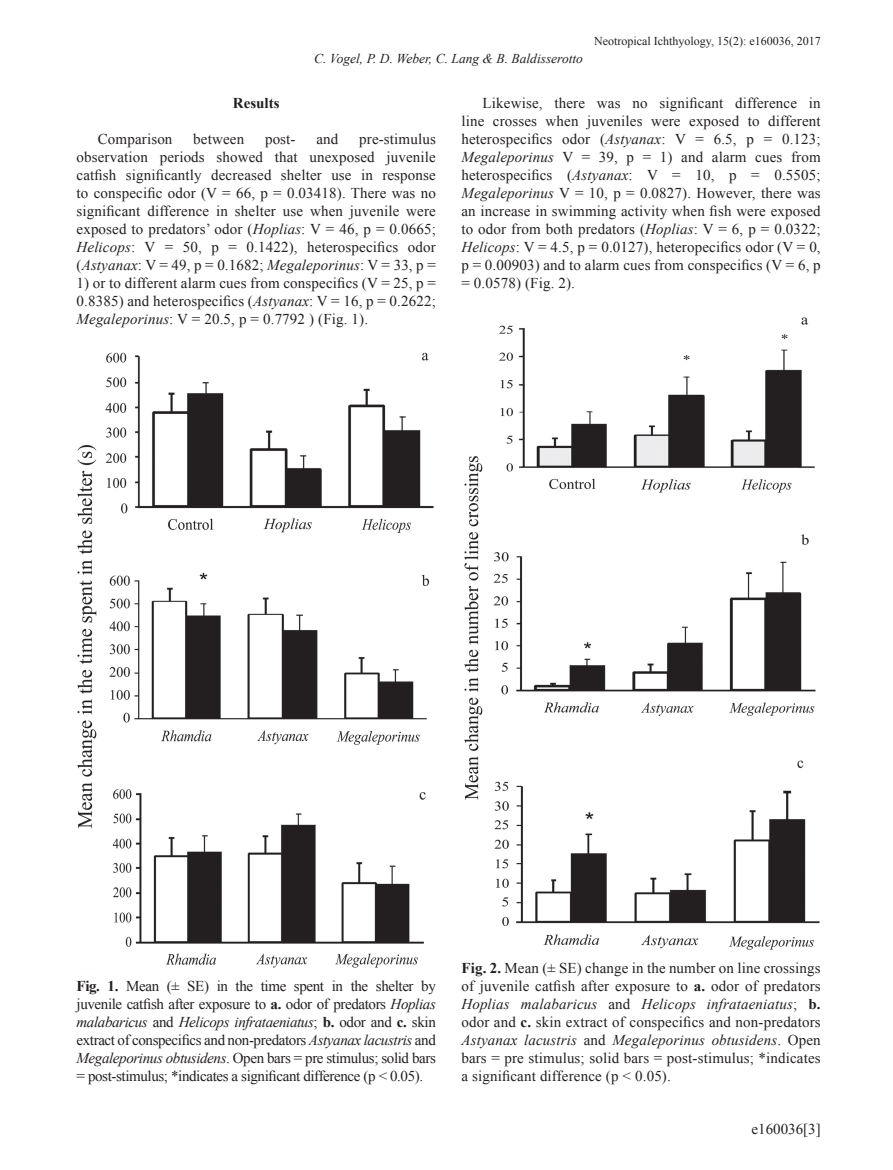
<style>
.page{position:relative;width:893px;height:1170px;background:#fff}
.page>*{position:absolute;margin:0;border:0;box-sizing:border-box;transform-origin:0 0}
.t1{font:15px/18px "Times New Roman";letter-spacing:.01em;color:#231f20;text-align:justify}
.t2{font:700 15px "Times New Roman";color:#231f20}
.t3{font:italic 13.5px "Times New Roman";color:#231f20}
.t4{font:12px "Times New Roman";color:#231f20}
.s1{font-style:italic}
.s2{font-weight:700}
</style>
<div class="page">
<img style="left:77px;top:352px;width:357px;height:616px">
<img style="left:464px;top:317px;width:356px;height:633px">
<p class="t3" style="left:314px;top:49px;width:270px">C. Vogel, P. D. Weber, C. Lang &amp; B. Baldisserotto</p>
<p class="t4" style="left:594px;top:33px;width:228px">Neotropical Ichthyology, 15(2): e160036, 2017</p>
<p class="t2" style="left:233px;top:93px;width:48px">Results</p>
<p class="t1" style="left:77px;top:130px;width:361px;text-indent:283px">pre-stimulus observation periods showed that unexposed juvenile catfish significantly decreased shelter use in response to conspecific odor (V = 66, p = 0.03418). There was no significant difference in shelter use when juvenile were exposed to predators’ odor (<span class="s1">Hoplias</span>: V = 46, p = 0.0665; <span class="s1">Helicops</span>: V = 50, p = 0.1422), heterospecifics odor (<span class="s1">Astyanax</span>: V = 49, p = 0.1682; <span class="s1">Megaleporinus</span>: V = 33, p =</p>
<p class="t1" style="left:77px;top:274px;width:361px">1) or to different alarm cues from conspecifics (V = 25, p = 0.8385) and heterospecifics (<span class="s1">Astyanax</span>: V = 16, p = 0.2622; <span class="s1">Megaleporinus</span>: V = 20.5, p = 0.7792 ) (Fig. 1).</p>
<p class="t1" style="left:98px;top:130px;width:76px">Comparison</p>
<p class="t1" style="left:193px;top:130px;width:52px">between</p>
<p class="t1" style="left:265px;top:130px;width:32px">post-</p>
<p class="t1" style="left:316px;top:130px;width:23px">and</p>
<p class="t1" style="left:461px;top:94px;width:361px;text-indent:21px">Likewise, there was no significant difference in line crosses when juveniles were exposed to different heterospecifics odor (<span class="s1">Astyanax</span>: V = 6.5, p = 0.123; <span class="s1">Megaleporinus</span> V = 39, p = 1) and alarm cues from heterospecifics (<span class="s1">Astyanax</span>: V = 10, p = 0.5505; <span class="s1">Megaleporinus</span> V = 10, p = 0.0827). However, there was an increase in swimming activity when fish were exposed to odor from both predators (<span class="s1">Hoplias</span>: V = 6, p = 0.0322; <span class="s1">Helicops</span>: V = 4.5, p = 0.0127), heteropecifics odor (V = 0, p = 0.00903) and to alarm cues from conspecifics (V = 6, p = 0.0578) (Fig. 2).</p>
<p class="t1" style="left:77px;top:976px;width:361px"><span class="s2">Fig. 1.</span> Mean (± SE) in the time spent in the shelter by juvenile catfish after exposure to <span class="s2">a.</span> odor of predators <span class="s1">Hoplias malabaricus</span> and <span class="s1">Helicops infrataeniatus</span>; <span class="s2">b.</span> odor and <span class="s2">c.</span> skin extract of conspecifics and non-predators <span class="s1">Astyanax lacustris</span> and <span class="s1">Megaleporinus obtusidens</span>. Open bars = pre stimulus; solid bars = post-stimulus; *indicates a significant difference (p &lt; 0.05).</p>
<p class="t1" style="left:461px;top:958px;width:361px"><span class="s2">Fig. 2.</span> Mean (± SE) change in the number on line crossings of juvenile catfish after exposure to <span class="s2">a.</span> odor of predators <span class="s1">Hoplias malabaricus</span> and <span class="s1">Helicops infrataeniatus</span>; <span class="s2">b. </span>odor and <span class="s2">c.</span> skin extract of conspecifics and non-predators <span class="s1">Astyanax lacustris</span> and <span class="s1">Megaleporinus obtusidens</span>. Open bars = pre stimulus; solid bars = post-stimulus; *indicates a significant difference (p &lt; 0.05).</p>
<p class="t1" style="left:751px;top:1119px;width:71px">e160036[3]</p>
</div>
